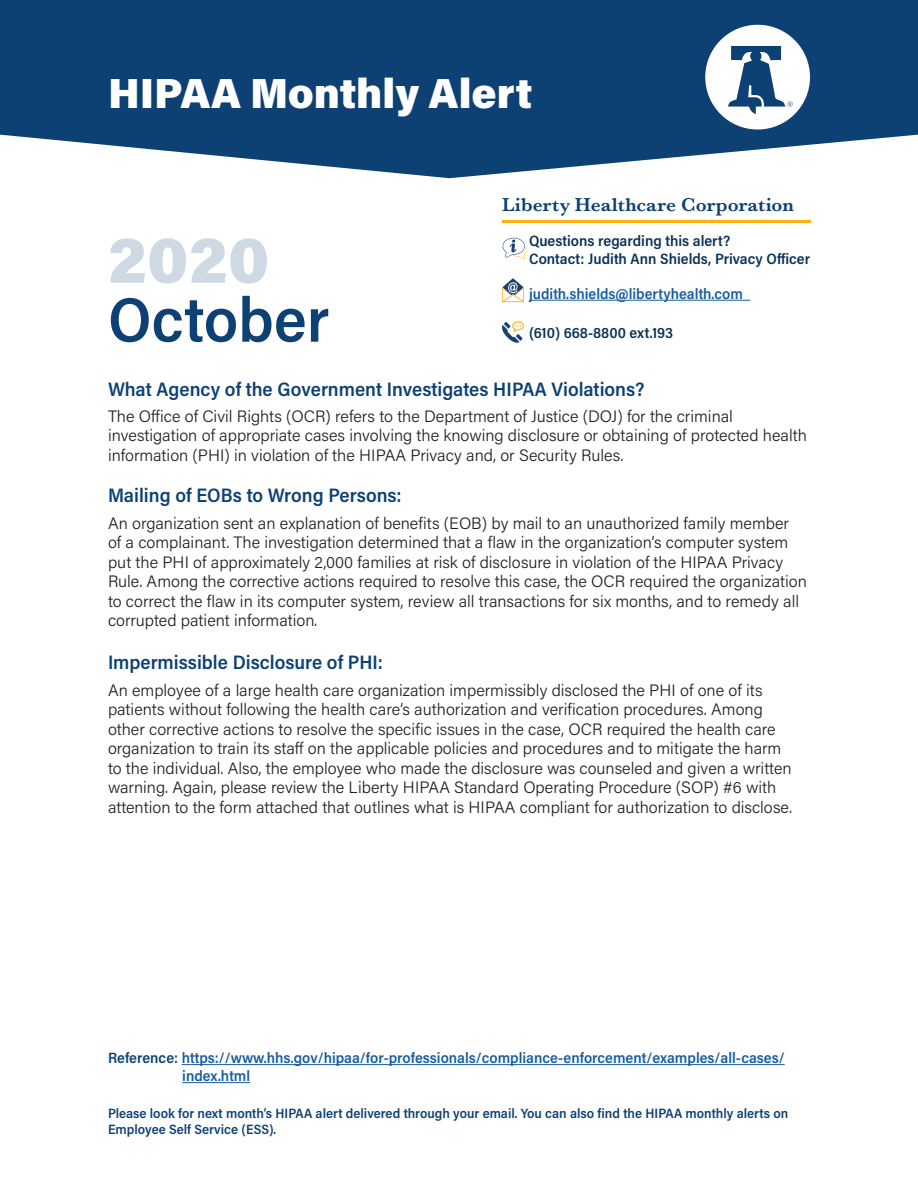
<style>
.page{position:relative;width:918px;height:1188px;background:#fff}
.page>*{position:absolute;margin:0;border:0;box-sizing:border-box;transform-origin:0 0}
.t1{font:900 66px "Acumin Pro";color:#cfd9e3}
.t2{font:600 63px "Acumin Pro Semi Cond";color:#0d4174}
.t3{font:900 42px "Acumin Pro";color:#fff}
.t4{font:600 19.5px "Acumin Pro Semi Cond";color:#0d4174}
.t5{font:600 19.5px "Baskerville";letter-spacing:.01em;color:#0d4073}
.t6{font:300 16.5px/19.5px "Acumin Pro";color:#231f20}
.t7{font:600 15px/18px "Acumin Pro Semi Cond";color:#175d9e}
.t8{font:600 15px/18px "Acumin Pro Semi Cond";color:#0a3157}
.t9{font:600 13.5px/16.2px "Acumin Pro Semi Cond";color:#0d4174}
.s1{color:#0d4174}
</style>
<div class="page">
<svg style="left:0;top:0;width:918px;height:178px;background:#2c5985"></svg>
<div style="left:705px;top:25px;width:105px;height:105px;background:#fff;border-radius:50%"></div>
<svg style="left:728px;top:46px;width:65px;height:68px"></svg>
<svg style="left:502px;top:321px;width:22px;height:22px"></svg>
<svg style="left:502px;top:238px;width:25px;height:21px"></svg>
<svg style="left:502px;top:278px;width:22px;height:24px"></svg>
<hr style="left:182px;top:1064px;width:603px;height:1px;background:#175d9e">
<hr style="left:182px;top:1082px;width:68px;height:1px;background:#175d9e">
<hr style="left:529px;top:300px;width:221px;height:1px;background:#175d9e">
<hr style="left:502px;top:220px;width:308px;height:2px;background:#ffb013">
<p class="t3" style="left:108px;top:64px;width:426px">HIPAA Monthly Alert</p>
<p class="t1" style="left:108px;top:213px;width:163px">2020</p>
<p class="t2" style="left:108px;top:276px;width:223px">October</p>
<p class="t5" style="left:502px;top:191px;width:294px">Liberty Healthcare Corporation</p>
<p class="t8" style="left:529px;top:231px;width:283px">Questions regarding this alert?<br>Contact: Judith Ann Shields, Privacy Officer</p>
<p class="t7" style="left:529px;top:284px;width:215px">judith.shields@libertyhealth.com</p>
<p class="t8" style="left:529px;top:323px;width:145px">(610) 668-8800 ext.193</p>
<p class="t4" style="left:108px;top:375px;width:538px">What Agency of the Government Investigates HIPAA Violations?</p>
<p class="t6" style="left:108px;top:406px;width:701px">The Office of Civil Rights (OCR) refers to the Department of Justice (DOJ) for the criminal investigation of appropriate cases involving the knowing disclosure or obtaining of protected health information (PHI) in violation of the HIPAA Privacy and, or Security Rules.</p>
<p class="t4" style="left:108px;top:482px;width:295px">Mailing of EOBs to Wrong Persons:</p>
<p class="t6" style="left:108px;top:512px;width:700px">An organization sent an explanation of benefits (EOB) by mail to an unauthorized family member<br>of a complainant. The investigation determined that a flaw in the organization’s computer system put the PHI of approximately 2,000 families at risk of disclosure in violation of the HIPAA Privacy Rule. Among the corrective actions required to resolve this case, the OCR required the organization to correct the flaw in its computer system, review all transactions for six months, and to remedy all corrupted patient information.</p>
<p class="t4" style="left:108px;top:649px;width:276px">Impermissible Disclosure of PHI:</p>
<p class="t6" style="left:108px;top:679px;width:686px">An employee of a large health care organization impermissibly disclosed the PHI of one of its patients without following the health care’s authorization and verification procedures. Among other corrective actions to resolve the specific issues in the case, OCR required the health care organization to train its staff on the applicable policies and procedures and to mitigate the harm to the individual. Also, the employee who made the disclosure was counseled and given a written warning. Again, please review the Liberty HIPAA Standard Operating Procedure (SOP) #6 with attention to the form attached that outlines what is HIPAA compliant for authorization to disclose.</p>
<p class="t7" style="left:182px;top:1048px;width:604px;text-indent:-74px"><span class="s1">Reference:</span> https://www.hhs.gov/hipaa/for-professionals/compliance-enforcement/examples/all-cases/ index.html</p>
<p class="t9" style="left:108px;top:1104px;width:682px">Please look for next month’s HIPAA alert delivered through your email. You can also find the HIPAA monthly alerts on<br>Employee Self Service (ESS).</p>
</div>
